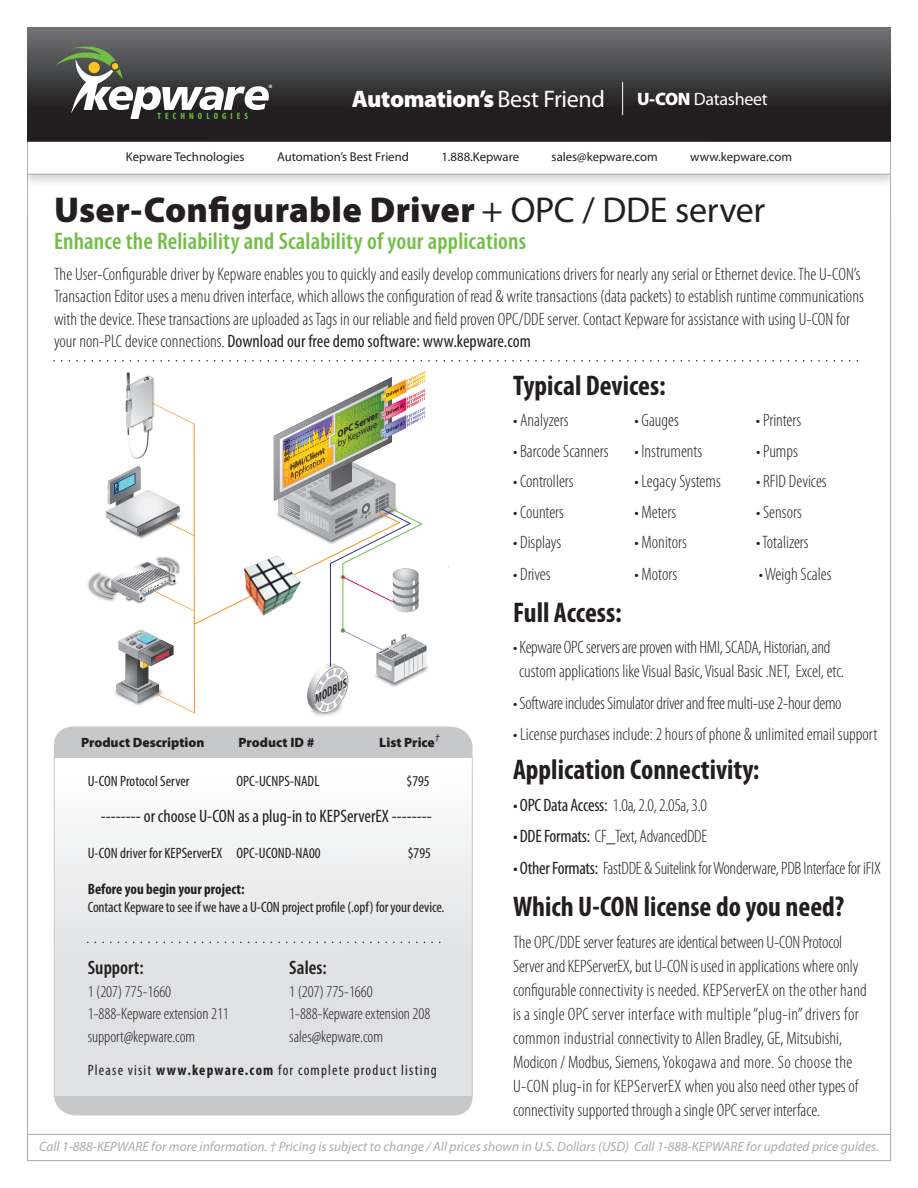
<style>
.page{position:relative;width:918px;height:1188px;background:#fff}
.page>*{position:absolute;margin:0;border:0;box-sizing:border-box;transform-origin:0 0}
.t1{font:900 36px "Myriad Pro";letter-spacing:.01em;color:#231f20}
.t2{font:700 condensed 28.5px "Myriad Pro";color:#231f20}
.t3{font:600 condensed 24px "Myriad Pro";letter-spacing:.005em;color:#71bf44}
.Bigtype{font:900 24px "Myriad Pro";letter-spacing:-.015em;color:#fff}
.t4{font:600 condensed 19.5px "Myriad Pro";color:#231f20}
.Body{font:300 condensed 18px/24px "Myriad Pro";color:#231f20}
.Bigtype-2{font:300 condensed 18px/24px "Myriad Pro";letter-spacing:-.015em;color:#231f20}
.Bigtype-3{font:condensed 18px "Myriad Pro";color:#231f20}
.Bigtype-4{font:18px "Myriad Pro";letter-spacing:-.015em;color:#fff}
.t5{font:300 condensed 16.5px/22.5px "Myriad Pro";color:#231f20}
.Bigtype-5{font:condensed 15px/18px "Myriad Pro";color:#231f20}
.Bigtype-6{font:condensed 15px "Myriad Pro";letter-spacing:.08em;color:#231f20}
.t6{font:italic 13.5px "Myriad Pro";color:#aaabaf}
.t7{font:900 13.5px "Myriad Pro";color:#231f20}
.t8{font:12.75px "Myriad Pro";color:#231f20}
.t9{font:italic 600 condensed 12.15px "Myriad Pro";color:#231f20}
.t10{font:700 condensed 9px "Myriad Pro";letter-spacing:.45em;color:#71bf44}
.t11{font:italic 700 8.85px/8.2px "Myriad";color:#231f20;text-align:center}
.s1{font-weight:400}
.s2{font-weight:900}
.s3{font-weight:700}
</style>
<div class="page">
<div style="left:17px;top:137px;width:884px;height:52px;background:#231f20;opacity:.2"></div>
<div style="left:27px;top:142px;width:864px;height:32px;background:#fff"></div>
<svg style="left:27px;top:27px;width:864px;height:115px;background:#3f3e3f"></svg>
<hr style="left:27px;top:174px;width:864px;height:1px;background:#a8a9ad">
<hr style="left:622px;top:82px;width:1px;height:33px;background:#fff">
<svg style="left:56px;top:43px;width:216px;height:76px"></svg>
<div style="left:0;top:122px;width:27px;height:94px;background:#fff"></div>
<div style="left:891px;top:122px;width:27px;height:94px;background:#fff"></div>
<hr style="left:27px;top:1134px;width:864px;height:1px;background:#a8a9ad">
<svg style="left:54px;top:360px;width:804px;height:2px"></svg>
<svg style="left:150px;top:402px;width:44px;height:22px"></svg>
<svg style="left:150px;top:514px;width:44px;height:22px"></svg>
<svg style="left:193px;top:371px;width:234px;height:345px"></svg>
<img style="left:244px;top:555px;width:57px;height:61px">
<hr style="left:194px;top:424px;width:1px;height:289px;background:#f7931d">
<img style="left:128px;top:601px;width:17px;height:3px">
<img style="left:87px;top:580px;width:26px;height:22px">
<img style="left:156px;top:556px;width:24px;height:17px">
<svg style="left:89px;top:558px;width:90px;height:43px"></svg>
<img style="left:114px;top:690px;width:32px;height:15px">
<svg style="left:116px;top:630px;width:58px;height:72px"></svg>
<img style="left:135px;top:531px;width:48px;height:8px">
<img style="left:180px;top:514px;width:3px;height:17px">
<svg style="left:106px;top:466px;width:74px;height:70px"></svg>
<svg style="left:125px;top:373px;width:29px;height:86px"></svg>
<svg style="left:54px;top:757px;width:419px;height:340px"></svg>
<div style="left:54px;top:726px;width:418px;height:31px;background:#c7c8ca"></div>
<svg style="left:54px;top:1097px;width:419px;height:19px;background:#c9cacc"></svg>
<svg style="left:88px;top:942px;width:352px;height:1px"></svg>
<p class="t10" style="left:157px;top:111px;width:92px">TECHNOLOGIES</p>
<p class="Bigtype" style="left:352px;top:82px;width:255px">Automation’s<span class="s1">Best Friend</span></p>
<p class="Bigtype-4" style="left:637px;top:88px;width:132px"><span class="s2">U-CON</span> Datasheet</p>
<p class="t8" style="left:126px;top:149px;width:120px">Kepware Technologies</p>
<p class="t8" style="left:277px;top:149px;width:133px">Automation’s Best Friend</p>
<p class="t8" style="left:441px;top:149px;width:79px">1.888.Kepware</p>
<p class="t8" style="left:552px;top:149px;width:108px">sales@kepware.com</p>
<p class="t8" style="left:690px;top:149px;width:103px">www.kepware.com</p>
<p class="t1" style="left:54px;top:186px;width:713px">User-Configurable Driver <span class="s1">+ OPC / DDE server</span></p>
<p class="t3" style="left:54px;top:226px;width:474px">Enhance the Reliability and Scalability of your applications</p>
<p class="Body" style="left:54px;top:263px;width:811px;line-height:22.5px">The User-Configurable driver by Kepware enables you to quickly and easily develop communications drivers for nearly any serial or Ethernet device. The U-CON’s Transaction Editor uses a menu driven interface, which allows the configuration of read &amp; write transactions (data packets) to establish runtime communications with the device. These transactions are uploaded as Tags in our reliable and field proven OPC/DDE server. Contact Kepware for assistance with using U-CON for your non-PLC device connections. <span class="s1">Download our free demo software: www.kepware.com</span></p>
<p class="t11" style="left:331px;top:434px;width:51px;rotate:-27deg">OPC Server <span class="s1">by Kepware</span></p>
<p class="t9" style="left:310px;top:693px;width:37px;rotate:-27deg">MODBUS</p>
<p class="t7" style="left:81px;top:734px;width:125px">Product Description</p>
<p class="t7" style="left:238px;top:734px;width:77px">Product ID #</p>
<p class="t7" style="left:379px;top:734px;width:62px">List Price<sup>†</sup></p>
<p class="Bigtype-5" style="left:88px;top:772px;width:103px">U-CON Protocol Server</p>
<p class="Bigtype-5" style="left:237px;top:772px;width:84px">OPC-UCNPS-NADL</p>
<p class="Bigtype-5" style="left:407px;top:772px;width:25px">$795</p>
<p class="Bigtype-3" style="left:101px;top:805px;width:333px">-------- or choose U-CON as a plug-in to KEPServerEX --------</p>
<p class="Bigtype-5" style="left:88px;top:844px;width:234px">U-CON driver for KEPServerEX OPC-UCOND-NA00</p>
<p class="Bigtype-5" style="left:408px;top:844px;width:25px">$795</p>
<p class="Bigtype-5" style="left:88px;top:880px;width:358px"><span class="s3">Before you begin your project:<br></span>Contact Kepware to see if we have a U-CON project profile (.opf) for your device.</p>
<p class="t4" style="left:88px;top:956px;width:58px">Support:</p>
<p class="t5" style="left:88px;top:980px;width:85px">1 (207) 775-1660</p>
<p class="t5" style="left:88px;top:1003px;width:143px">1-888-Kepware extension 211 support@kepware.com</p>
<p class="t4" style="left:289px;top:956px;width:39px">Sales:</p>
<p class="t5" style="left:289px;top:980px;width:85px">1 (207) 775-1660</p>
<p class="t5" style="left:289px;top:1003px;width:143px">1-888-Kepware extension 208 sales@kepware.com</p>
<p class="Bigtype-6" style="left:88px;top:1061px;width:351px">Please visit <span class="s3">www.kepware.com</span> for complete product listing</p>
<p class="t2" style="left:513px;top:367px;width:154px">Typical Devices:</p>
<p class="Body" style="left:513px;top:408px;width:57px">• Analyzers</p>
<p class="Body" style="left:634px;top:408px;width:46px">• Gauges</p>
<p class="Body" style="left:756px;top:408px;width:47px">• Printers</p>
<p class="Body" style="left:513px;top:439px;width:97px">• Barcode Scanners</p>
<p class="Body" style="left:634px;top:439px;width:69px">• Instruments</p>
<p class="Body" style="left:756px;top:439px;width:43px">• Pumps</p>
<p class="Body" style="left:513px;top:469px;width:62px">• Controllers</p>
<p class="Body" style="left:634px;top:469px;width:88px">• Legacy Systems</p>
<p class="Body" style="left:756px;top:469px;width:72px">• RFID Devices</p>
<p class="Body" style="left:513px;top:500px;width:53px">• Counters</p>
<p class="Body" style="left:634px;top:500px;width:43px">• Meters</p>
<p class="Body" style="left:756px;top:500px;width:47px">• Sensors</p>
<p class="Body" style="left:513px;top:530px;width:50px">• Displays</p>
<p class="Body" style="left:634px;top:530px;width:54px">• Monitors</p>
<p class="Body" style="left:756px;top:530px;width:54px">• Totalizers</p>
<p class="Body" style="left:513px;top:562px;width:39px">• Drives</p>
<p class="Body" style="left:634px;top:562px;width:44px">• Motors</p>
<p class="Body" style="left:759px;top:562px;width:74px">• Weigh Scales</p>
<p class="t2" style="left:513px;top:594px;width:110px">Full Access:</p>
<p class="Bigtype-2" style="left:519px;top:635px;width:327px;text-indent:-6px">• Kepware OPC servers are proven with HMI, SCADA, Historian, and custom applications like Visual Basic, Visual Basic .NET, Excel, etc.</p>
<p class="Bigtype-2" style="left:513px;top:691px;width:330px">• Software includes Simulator driver and free multi-use 2-hour demo</p>
<p class="Body" style="left:513px;top:722px;width:366px">• License purchases include: 2 hours of phone &amp; unlimited email support</p>
<p class="t2" style="left:513px;top:752px;width:248px">Application Connectivity:</p>
<p class="Bigtype-2" style="left:513px;top:793px;width:196px"><span class="s1">• OPC Data Access:</span> 1.0a, 2.0, 2.05a, 3.0</p>
<p class="Bigtype-2" style="left:513px;top:824px;width:196px"><span class="s1">• DDE Formats:</span> CF_Text, AdvancedDDE</p>
<p class="Bigtype-2" style="left:513px;top:856px;width:369px"><span class="s1">• Other Formats:</span> FastDDE &amp; Suitelink for Wonderware, PDB Interface for iFIX</p>
<p class="t2" style="left:513px;top:889px;width:333px">Which U-CON license do you need?</p>
<p class="Body" style="left:513px;top:930px;width:355px">The OPC/DDE server features are identical between U-CON Protocol Server and KEPServerEX, but U-CON is used in applications where only configurable connectivity is needed. KEPServerEX on the other hand is a single OPC server interface with multiple “plug-in” drivers for common industrial connectivity to Allen Bradley, GE, Mitsubishi, Modicon / Modbus, Siemens, Yokogawa and more. So choose the U-CON plug-in for KEPServerEX when you also need other types of connectivity supported through a single OPC server interface.</p>
<p class="t6" style="left:39px;top:1138px;width:841px">Call 1-888-KEPWARE for more information. † Pricing is subject to change / All prices shown in U.S. Dollars (USD) Call 1-888-KEPWARE for updated price guides.</p>
</div>
